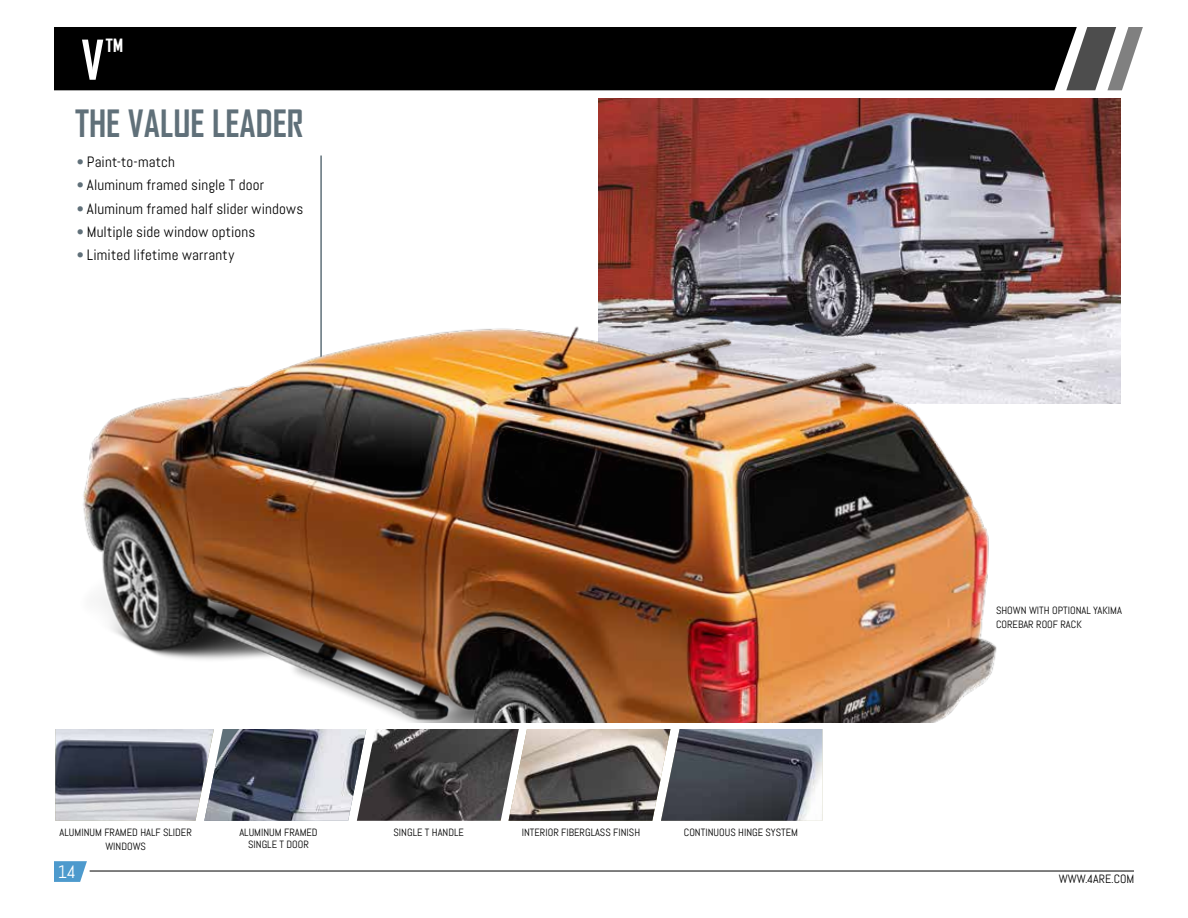
<style>
.page{position:relative;width:1188px;height:918px;background:#fff}
.page>*{position:absolute;margin:0;border:0;box-sizing:border-box;transform-origin:0 0}
.t1{font:700 52.5px "Agency FB";color:#fff}
.t2{font:700 36px "Agency FB";color:#607079}
.t3{font:18px "Abel";color:#fff}
.t4{font:15px "Abel";letter-spacing:.01em;color:#000}
.t5{font:12px "Abel";color:#000}
.t6{font:10.5px/13.5px "Abel";color:#000;text-align:center}
.s1{color:#607079}
</style>
<div class="page">
<hr style="left:320px;top:156px;width:2px;height:201px;background:#607079">
<hr style="left:90px;top:871px;width:1044px;height:1px;background:#000">
<svg style="left:54px;top:861px;width:33px;height:21px"></svg>
<svg style="left:1077px;top:27px;width:66px;height:63px"></svg>
<div style="left:54px;top:27px;width:1023px;height:63px;background:#000"></div>
<img style="left:598px;top:98px;width:522px;height:135px">
<img style="left:83px;top:233px;width:1038px;height:490px">
<svg style="left:670px;top:729px;width:152px;height:92px;background:#5b5f68"></svg>
<img style="left:519px;top:729px;width:151px;height:92px">
<img style="left:366px;top:729px;width:153px;height:92px">
<svg style="left:55px;top:729px;width:149px;height:92px;background:#777a85"></svg>
<img style="left:204px;top:729px;width:162px;height:92px">
<h1 class="t1" style="left:81px;top:27px;width:44px">V<sup>™</sup></h1>
<h2 class="t2" style="left:75px;top:101px;width:230px">THE VALUE LEADER</h2>
<h3 class="t4" style="left:77px;top:152px;width:100px"><span class="s1">•</span> Paint-to-match</h3>
<h3 class="t4" style="left:77px;top:176px;width:189px"><span class="s1">•</span> Aluminum framed single T door</h3>
<h3 class="t4" style="left:77px;top:199px;width:228px"><span class="s1">•</span> Aluminum framed half slider windows</h3>
<h3 class="t4" style="left:77px;top:222px;width:180px"><span class="s1">•</span> Multiple side window options</h3>
<h3 class="t4" style="left:77px;top:245px;width:159px"><span class="s1">•</span> Limited lifetime warranty</h3>
<p class="t6" style="left:60px;top:826px;width:134px">ALUMINUM FRAMED HALF SLIDER<br>WINDOWS</p>
<p class="t6" style="left:239px;top:827px;width:80px;line-height:12px">ALUMINUM FRAMED<br>SINGLE T DOOR</p>
<p class="t6" style="left:394px;top:826px;width:72px">SINGLE T HANDLE</p>
<p class="t6" style="left:522px;top:826px;width:120px">INTERIOR FIBERGLASS FINISH</p>
<p class="t6" style="left:684px;top:826px;width:116px">CONTINUOUS HINGE SYSTEM</p>
<h3 class="t3" style="left:58px;top:860px;width:20px">14</h3>
<p class="t6" style="left:996px;top:604px;width:127px;text-align:left">SHOWN WITH OPTIONAL YAKIMA<br>COREBAR ROOF RACK</p>
<p class="t5" style="left:1059px;top:871px;width:77px">WWW.4ARE.COM</p>
</div>
